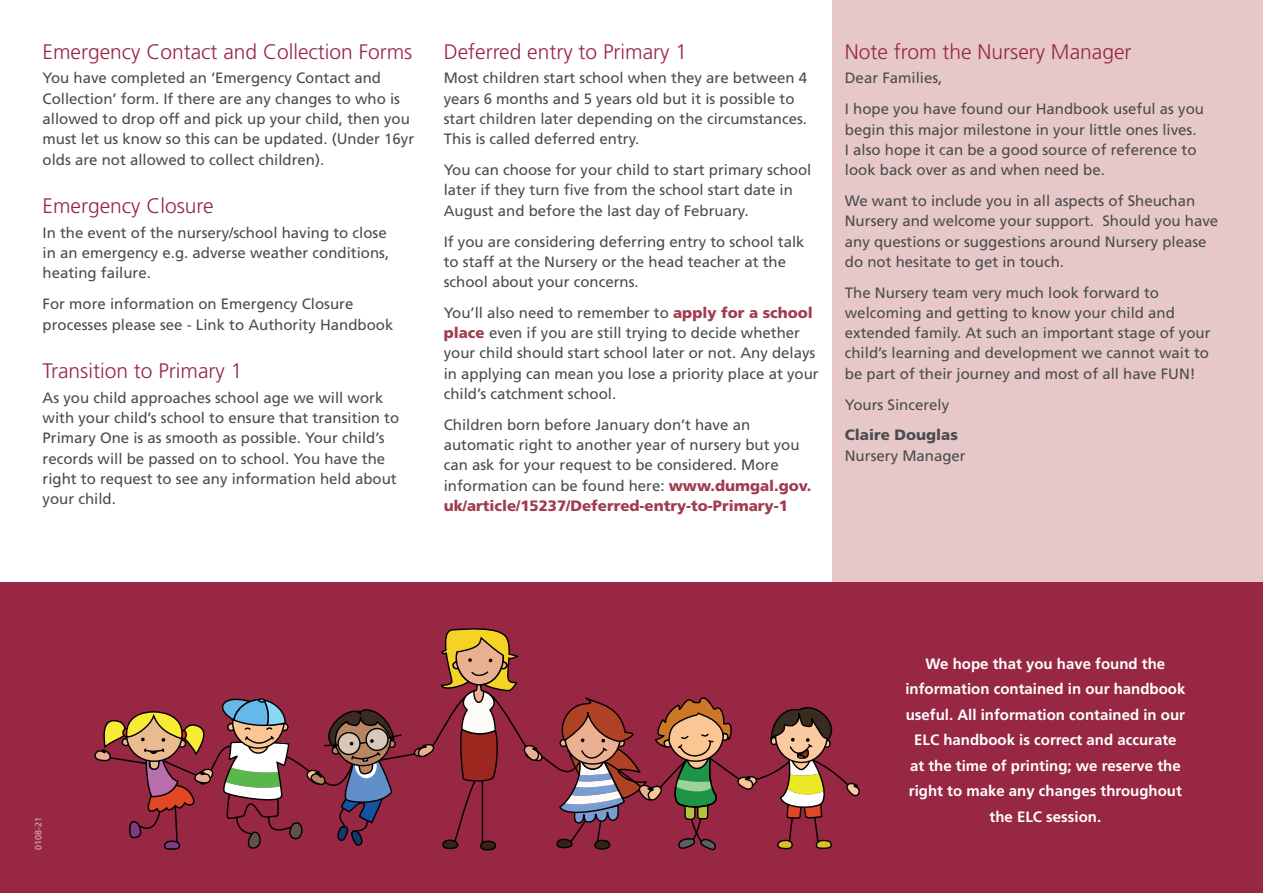
<style>
.page{position:relative;width:1263px;height:893px;background:#fff}
.page>*{position:absolute;margin:0;border:0;box-sizing:border-box;transform-origin:0 0}
.t1{font:300 21px "Frutiger";color:#972743}
.Body{font:15px/20.2px "Frutiger";color:#4b4c4d}
.Body-2{font:700 15px/25.5px "Frutiger";color:#fff;text-align:center}
.Body-3{font:900 15px "Frutiger";color:#4b4c4d}
.Body-4{font:9px "Frutiger";color:#dbb1b0}
.s1{font-weight:900;color:#a03c50}
</style>
<div class="page">
<div style="left:833px;top:0;width:430px;height:582px;background:#e7c8c8"></div>
<div style="left:0;top:583px;width:1263px;height:310px;background:#972743"></div>
<svg style="left:94px;top:628px;width:766px;height:223px"></svg>
<p class="t1" style="left:43px;top:40px;width:371px">Emergency Contact and Collection Forms</p>
<p class="Body" style="left:43px;top:68px;width:373px">You have completed an ‘Emergency Contact and Collection’ form. If there are any changes to who is allowed to drop off and pick up your child, then you must let us know so this can be updated. (Under 16yr olds are not allowed to collect children).</p>
<p class="t1" style="left:43px;top:194px;width:173px">Emergency Closure</p>
<p class="Body" style="left:43px;top:222px;width:348px">In the event of the nursery/school having to close in an emergency e.g. adverse weather conditions, heating failure.</p>
<p class="Body" style="left:43px;top:294px;width:352px">For more information on Emergency Closure processes please see - Link to Authority Handbook</p>
<p class="t1" style="left:43px;top:359px;width:201px">Transition to Primary 1</p>
<p class="Body" style="left:43px;top:387px;width:358px">As you child approaches school age we will work with your child’s school to ensure that transition to Primary One is as smooth as possible. Your child’s records will be passed on to school. You have the right to request to see any information held about your child.</p>
<p class="t1" style="left:444px;top:40px;width:245px">Deferred entry to Primary 1</p>
<p class="Body" style="left:444px;top:68px;width:365px">Most children start school when they are between 4 years 6 months and 5 years old but it is possible to start children later depending on the circumstances.<br>This is called deferred entry.</p>
<p class="Body" style="left:444px;top:160px;width:369px">You can choose for your child to start primary school later if they turn five from the school start date in<br>August and before the last day of February.</p>
<p class="Body" style="left:444px;top:231px;width:362px">If you are considering deferring entry to school talk to staff at the Nursery or the head teacher at the school about your concerns.</p>
<p class="Body" style="left:444px;top:302px;width:377px">You’ll also need to remember to <span class="s1">apply for a school place</span> even if you are still trying to decide whether your child should start school later or not. Any delays in applying can mean you lose a priority place at your child’s catchment school.</p>
<p class="Body" style="left:444px;top:414px;width:369px">Children born before January don’t have an automatic right to another year of nursery but you can ask for your request to be considered. More information can be found here: <span class="s1">www.dumgal.gov. uk/article/15237/Deferred-entry-to-Primary-1</span></p>
<p class="t1" style="left:845px;top:40px;width:288px">Note from the Nursery Manager</p>
<p class="Body" style="left:845px;top:68px;width:99px">Dear Families,</p>
<p class="Body" style="left:845px;top:99px;width:361px">I hope you have found our Handbook useful as you begin this major milestone in your little ones lives.<br>I also hope it can be a good source of reference to look back over as and when need be.</p>
<p class="Body" style="left:845px;top:191px;width:375px">We want to include you in all aspects of Sheuchan Nursery and welcome your support. Should you have any questions or suggestions around Nursery please do not hesitate to get in touch.</p>
<p class="Body" style="left:845px;top:282px;width:367px">The Nursery team very much look forward to welcoming and getting to know your child and extended family. At such an important stage of your child’s learning and development we cannot wait to be part of their journey and most of all have FUN!</p>
<p class="Body" style="left:845px;top:394px;width:106px">Yours Sincerely</p>
<p class="Body-3" style="left:845px;top:426px;width:114px">Claire Douglas</p>
<p class="Body" style="left:845px;top:445px;width:122px">Nursery Manager</p>
<p class="Body-4" style="left:33px;top:850px;width:35px;rotate:-90deg">0108-21</p>
<p class="Body-2" style="left:905px;top:651px;width:282px">We hope that you have found the information contained in our handbook useful. All information contained in our ELC handbook is correct and accurate at the time of printing; we reserve the right to make any changes throughout the ELC session.</p>
</div>
